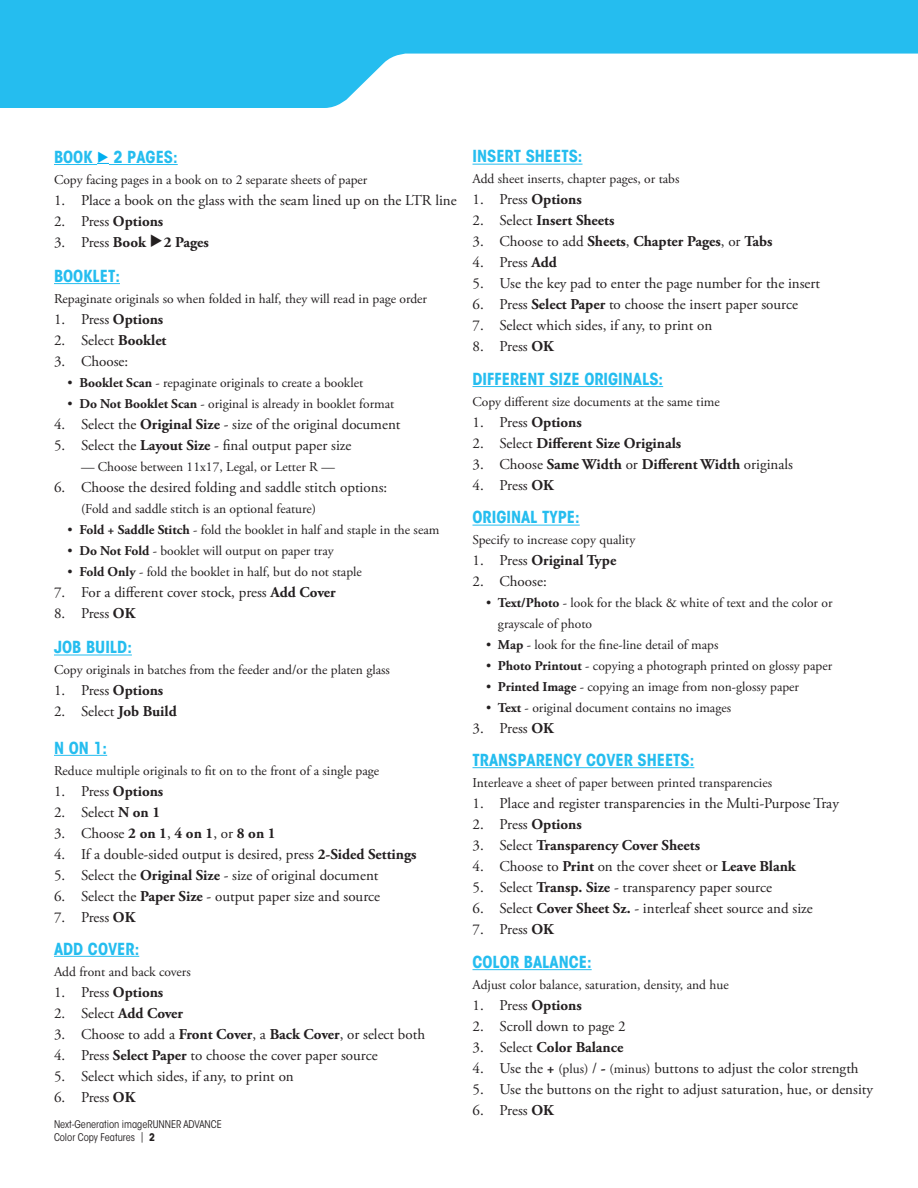
<style>
.page{position:relative;width:918px;height:1188px;background:#fff}
.page>*{position:absolute;margin:0;border:0;box-sizing:border-box;transform-origin:0 0}
.Garamond_Body{font:700 condensed 16.5px "ITC Avant Garde Std";color:#25bdef}
.t1{font:15px "Adobe Garamond Pro";color:#231f20}
.t2{font:700 15px "Adobe Garamond Pro";color:#231f20}
.Garamond_Body-2{font:13.5px/21px "Adobe Garamond Pro";color:#231f20}
.t3{font:condensed 10.5px/12.6px "ITC Avant Garde Std";color:#231f20}
.s1{color:#00aeef}
.s2{font-weight:700}
.s3{font-weight:400}
.s4{font-size:13.5px}
</style>
<div class="page">
<svg style="left:0;top:0;width:918px;height:108px;fill:#25bdef"></svg>
<hr style="left:54px;top:283px;width:66px;height:1px;background:#25bdef">
<hr style="left:54px;top:164px;width:43px;height:1px;background:#25bdef">
<svg style="left:97px;top:163px;width:12px;height:1px"></svg>
<hr style="left:109px;top:164px;width:69px;height:1px;background:#25bdef">
<hr style="left:54px;top:655px;width:78px;height:1px;background:#25bdef">
<hr style="left:472px;top:386px;width:191px;height:1px;background:#25bdef">
<hr style="left:54px;top:755px;width:53px;height:1px;background:#25bdef">
<hr style="left:472px;top:767px;width:222px;height:1px;background:#25bdef">
<hr style="left:54px;top:956px;width:85px;height:1px;background:#25bdef">
<hr style="left:472px;top:164px;width:111px;height:1px;background:#25bdef">
<hr style="left:472px;top:525px;width:108px;height:1px;background:#25bdef">
<hr style="left:472px;top:969px;width:120px;height:1px;background:#25bdef">
<p class="Garamond_Body" style="left:54px;top:146px;width:125px">BOOK <span class="s1">◆</span> 2 PAGES:</p>
<p class="Garamond_Body-2" style="left:54px;top:170px;width:315px">Copy facing pages in a book on to 2 separate sheets of paper</p>
<p class="t1" style="left:54px;top:191px;width:404px">1. Place a book on the glass with the seam lined up on the LTR line</p>
<p class="t1" style="left:54px;top:212px;width:111px">2. Press <span class="s2">Options</span></p>
<p class="t2" style="left:54px;top:233px;width:156px"><span class="s3">3. Press</span> Book ◆2 Pages</p>
<p class="Garamond_Body" style="left:54px;top:265px;width:67px">BOOKLET:</p>
<p class="Garamond_Body-2" style="left:54px;top:289px;width:375px">Repaginate originals so when folded in half, they will read in page order</p>
<p class="t1" style="left:54px;top:310px;width:111px">1. Press <span class="s2">Options</span></p>
<p class="t1" style="left:54px;top:331px;width:114px">2. Select <span class="s2">Booklet</span></p>
<p class="t1" style="left:54px;top:352px;width:76px">3. Choose:</p>
<p class="Garamond_Body-2" style="left:68px;top:373px;width:297px">• <span class="s2">Booklet Scan</span> - repaginate originals to create a booklet</p>
<p class="Garamond_Body-2" style="left:68px;top:394px;width:328px">• <span class="s2">Do Not Booklet Scan</span> - original is already in booklet format</p>
<p class="t1" style="left:54px;top:415px;width:348px">4. Select the <span class="s2">Original Size</span> - size of the original document</p>
<p class="t1" style="left:54px;top:436px;width:299px">5. Select the <span class="s2">Layout Size</span> - final output paper size</p>
<p class="Garamond_Body-2" style="left:81px;top:457px;width:255px">— Choose between 11x17, Legal, or Letter R —</p>
<p class="t1" style="left:54px;top:478px;width:335px">6. Choose the desired folding and saddle stitch options:</p>
<p class="Garamond_Body-2" style="left:81px;top:499px;width:237px">(Fold and saddle stitch is an optional feature)</p>
<p class="Garamond_Body-2" style="left:68px;top:520px;width:373px">• <span class="s2">Fold + Saddle Stitch</span> - fold the booklet in half and staple in the seam</p>
<p class="Garamond_Body-2" style="left:68px;top:541px;width:268px">• <span class="s2">Do Not Fold</span> - booklet will output on paper tray</p>
<p class="Garamond_Body-2" style="left:68px;top:562px;width:296px">• <span class="s2">Fold Only</span> - fold the booklet in half, but do not staple</p>
<p class="t1" style="left:54px;top:583px;width:283px">7. For a different cover stock, press <span class="s2">Add Cover</span></p>
<p class="t1" style="left:54px;top:604px;width:83px">8. Press <span class="s2">OK</span></p>
<p class="Garamond_Body" style="left:54px;top:637px;width:79px">JOB BUILD:</p>
<p class="Garamond_Body-2" style="left:54px;top:660px;width:337px">Copy originals in batches from the feeder and/or the platen glass</p>
<p class="t1" style="left:54px;top:682px;width:111px">1. Press <span class="s2">Options</span></p>
<p class="t1" style="left:54px;top:703px;width:124px">2. Select <span class="s2">Job Build</span></p>
<p class="Garamond_Body" style="left:54px;top:737px;width:55px">N ON 1:</p>
<p class="Garamond_Body-2" style="left:54px;top:760px;width:327px">Reduce multiple originals to fit on to the front of a single page</p>
<p class="t1" style="left:54px;top:782px;width:111px">1. Press <span class="s2">Options</span></p>
<p class="t1" style="left:54px;top:803px;width:108px">2. Select <span class="s2">N on 1</span></p>
<p class="t1" style="left:54px;top:824px;width:223px">3. Choose <span class="s2">2 on 1</span>, <span class="s2">4 on 1</span>, or <span class="s2">8 on 1</span></p>
<p class="t1" style="left:54px;top:845px;width:364px">4. If a double-sided output is desired, press <span class="s2">2-Sided Settings</span></p>
<p class="t1" style="left:54px;top:866px;width:326px">5. Select the <span class="s2">Original Size</span> - size of original document</p>
<p class="t1" style="left:54px;top:887px;width:328px">6. Select the <span class="s2">Paper Size</span> - output paper size and source</p>
<p class="t1" style="left:54px;top:908px;width:83px">7. Press <span class="s2">OK</span></p>
<p class="Garamond_Body" style="left:54px;top:938px;width:87px">ADD COVER:</p>
<p class="Garamond_Body-2" style="left:54px;top:961px;width:138px">Add front and back covers</p>
<p class="t1" style="left:54px;top:983px;width:111px">1. Press <span class="s2">Options</span></p>
<p class="t1" style="left:54px;top:1004px;width:131px">2. Select <span class="s2">Add Cover</span></p>
<p class="t1" style="left:54px;top:1025px;width:373px">3. Choose to add a <span class="s2">Front Cover</span>, a <span class="s2">Back Cover</span>, or select both</p>
<p class="t1" style="left:54px;top:1046px;width:325px">4. Press <span class="s2">Select Paper</span> to choose the cover paper source</p>
<p class="t1" style="left:54px;top:1067px;width:241px">5. Select which sides, if any, to print on</p>
<p class="t1" style="left:54px;top:1088px;width:83px">6. Press <span class="s2">OK</span></p>
<p class="t3" style="left:54px;top:1118px;width:169px">Next-Generation imageRUNNER ADVANCE<br>Color Copy Features | <span class="s2">2</span></p>
<p class="Garamond_Body" style="left:472px;top:146px;width:112px">INSERT SHEETS:</p>
<p class="Garamond_Body-2" style="left:472px;top:169px;width:208px">Add sheet inserts, chapter pages, or tabs</p>
<p class="t1" style="left:472px;top:191px;width:111px">1. Press <span class="s2">Options</span></p>
<p class="t2" style="left:472px;top:212px;width:143px"><span class="s3">2. Select</span> Insert Sheets</p>
<p class="t2" style="left:472px;top:233px;width:301px"><span class="s3">3. Choose to add</span> Sheets<span class="s3">,</span> Chapter Pages<span class="s3">, or</span> Tabs</p>
<p class="t1" style="left:472px;top:254px;width:86px">4. Press <span class="s2">Add</span></p>
<p class="t1" style="left:472px;top:275px;width:349px">5. Use the key pad to enter the page number for the insert</p>
<p class="t1" style="left:472px;top:296px;width:327px">6. Press <span class="s2">Select Paper</span> to choose the insert paper source</p>
<p class="t1" style="left:472px;top:317px;width:241px">7. Select which sides, if any, to print on</p>
<p class="t1" style="left:472px;top:338px;width:83px">8. Press <span class="s2">OK</span></p>
<p class="Garamond_Body" style="left:472px;top:368px;width:192px">DIFFERENT SIZE ORIGINALS:</p>
<p class="Garamond_Body-2" style="left:472px;top:392px;width:249px">Copy different size documents at the same time</p>
<p class="t1" style="left:472px;top:413px;width:111px">1. Press <span class="s2">Options</span></p>
<p class="t2" style="left:472px;top:434px;width:210px"><span class="s3">2. Select</span> Different Size Originals</p>
<p class="t2" style="left:472px;top:455px;width:322px"><span class="s3">3. Choose</span> Same Width <span class="s3">or</span> Different Width <span class="s3">originals</span></p>
<p class="t1" style="left:472px;top:476px;width:83px">4. Press <span class="s2">OK</span></p>
<p class="Garamond_Body" style="left:472px;top:507px;width:109px">ORIGINAL TYPE:</p>
<p class="Garamond_Body-2" style="left:472px;top:530px;width:164px">Specify to increase copy quality</p>
<p class="t2" style="left:472px;top:552px;width:145px"><span class="s3">1. Press</span> Original Type</p>
<p class="t1" style="left:472px;top:573px;width:76px">2. Choose:</p>
<p class="Garamond_Body-2" style="left:498px;top:593px;width:336px;text-indent:-12px">• <span class="s2">Text/Photo</span> - look for the black &amp; white of text and the color or grayscale of photo</p>
<p class="Garamond_Body-2" style="left:486px;top:635px;width:234px">• <span class="s2">Map</span> - look for the fine-line detail of maps</p>
<p class="Garamond_Body-2" style="left:486px;top:656px;width:348px">• <span class="s2">Photo Printout</span> - copying a photograph printed on glossy paper</p>
<p class="Garamond_Body-2" style="left:486px;top:677px;width:315px">• <span class="s2">Printed Image</span> - copying an image from non-glossy paper</p>
<p class="Garamond_Body-2" style="left:486px;top:698px;width:247px">• <span class="s2">Text</span> - original document contains no images</p>
<p class="t1" style="left:472px;top:720px;width:83px">3. Press <span class="s2">OK</span></p>
<p class="Garamond_Body" style="left:472px;top:750px;width:223px">TRANSPARENCY COVER SHEETS:</p>
<p class="Garamond_Body-2" style="left:472px;top:773px;width:301px">Interleave a sheet of paper between printed transparencies</p>
<p class="t1" style="left:472px;top:794px;width:368px">1. Place and register transparencies in the Multi-Purpose Tray</p>
<p class="t1" style="left:472px;top:815px;width:111px">2. Press <span class="s2">Options</span></p>
<p class="t2" style="left:472px;top:837px;width:229px"><span class="s3">3. Select</span> Transparency Cover Sheets</p>
<p class="t1" style="left:472px;top:857px;width:325px">4. Choose to <span class="s2">Print</span> on the cover sheet or <span class="s2">Leave Blank</span></p>
<p class="t1" style="left:472px;top:878px;width:301px">5. Select <span class="s2">Transp. Size</span> - transparency paper source</p>
<p class="t1" style="left:472px;top:899px;width:342px">6. Select <span class="s2">Cover Sheet Sz.</span> - interleaf sheet source and size</p>
<p class="t1" style="left:472px;top:920px;width:83px">7. Press <span class="s2">OK</span></p>
<p class="Garamond_Body" style="left:472px;top:951px;width:121px">COLOR BALANCE:</p>
<p class="Garamond_Body-2" style="left:472px;top:975px;width:258px">Adjust color balance, saturation, density, and hue</p>
<p class="t1" style="left:472px;top:996px;width:111px">1. Press <span class="s2">Options</span></p>
<p class="t1" style="left:472px;top:1017px;width:155px">2. Scroll down to page 2</p>
<p class="t2" style="left:472px;top:1039px;width:152px"><span class="s3">3. Select</span> Color Balance</p>
<p class="t1" style="left:472px;top:1059px;width:388px">4. Use the <span class="s2">+</span> <span class="s4">(plus)</span> / <span class="s2">-</span> <span class="s4">(minus)</span> buttons to adjust the color strength</p>
<p class="t1" style="left:472px;top:1080px;width:402px">5. Use the buttons on the right to adjust saturation, hue, or density</p>
<p class="t1" style="left:472px;top:1101px;width:83px">6. Press <span class="s2">OK</span></p>
</div>
